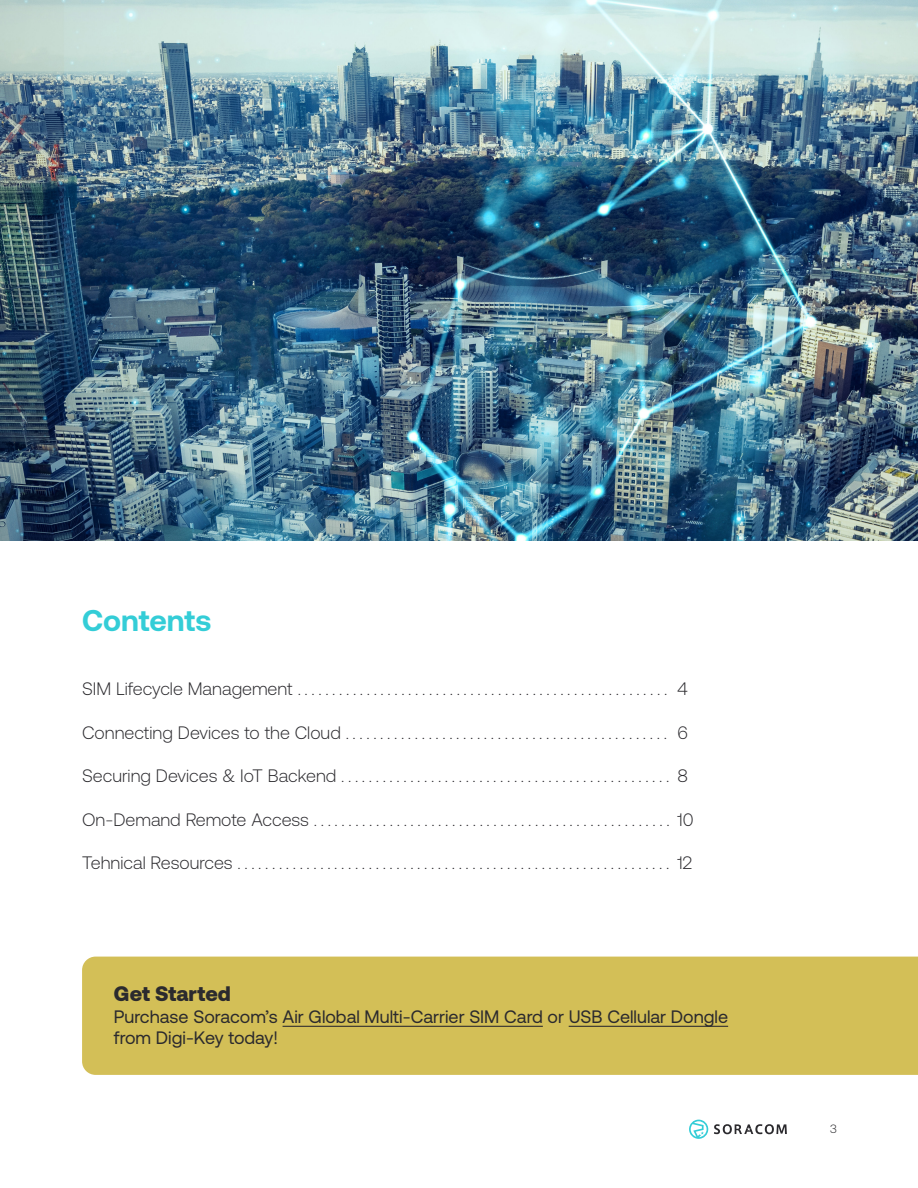
<style>
.page{position:relative;width:918px;height:1188px;background:#fff}
.page>*{position:absolute;margin:0;border:0;box-sizing:border-box;transform-origin:0 0}
.t1{font:700 30px "Aeonik";color:#34cdd7}
.t2{font:900 21px "Aeonik";color:#2b2a2e}
.t3{font:300 18px "Aeonik";color:#2b2a2e}
.t4{font:18px "Aeonik";color:#2b2a2e}
.t5{font:300 12px "Aeonik";color:#2b2a2e}
</style>
<div class="page">
<svg style="left:689px;top:1120px;width:19px;height:19px"></svg>
<svg style="left:714px;top:1124px;width:73px;height:10px"></svg>
<div style="left:82px;top:957px;width:836px;height:118px;background:#d3bf57"></div>
<hr style="left:283px;top:1026px;width:260px;height:1px;background:#2b2a2e">
<hr style="left:569px;top:1026px;width:159px;height:1px;background:#2b2a2e">
<img style="left:0;top:0;width:918px;height:540px">
<p class="t1" style="left:82px;top:604px;width:131px">Contents</p>
<p class="t3" style="left:82px;top:679px;width:587px">SIM Lifecycle Management ......................................................</p>
<p class="t3" style="left:82px;top:723px;width:586px">Connecting Devices to the Cloud ...............................................</p>
<p class="t3" style="left:82px;top:766px;width:589px">Securing Devices &amp; IoT Backend ................................................</p>
<p class="t3" style="left:82px;top:810px;width:613px">On-Demand Remote Access .................................................... 10</p>
<p class="t3" style="left:82px;top:853px;width:589px">Tehnical Resources ...............................................................</p>
<p class="t3" style="left:678px;top:679px;width:12px">4</p>
<p class="t3" style="left:678px;top:723px;width:12px">6</p>
<p class="t3" style="left:678px;top:766px;width:12px">8</p>
<p class="t3" style="left:678px;top:853px;width:16px">12</p>
<p class="t2" style="left:114px;top:982px;width:118px">Get Started</p>
<p class="t4" style="left:114px;top:1007px;width:616px">Purchase Soracom’s Air Global Multi-Carrier SIM Card or USB Cellular Dongle</p>
<p class="t4" style="left:114px;top:1028px;width:166px">from Digi-Key today!</p>
<p class="t5" style="left:830px;top:1122px;width:8px">3</p>
</div>
